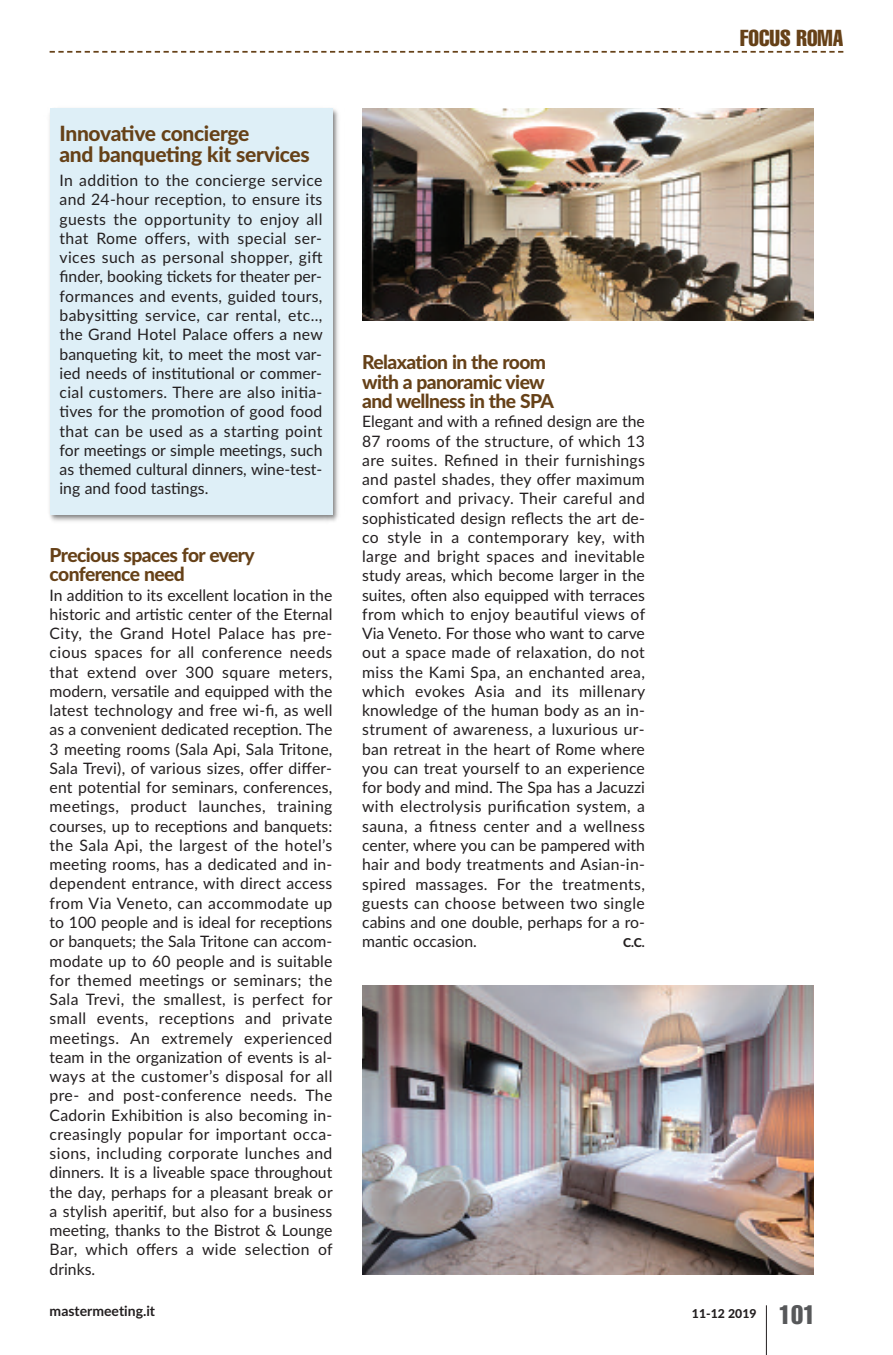
<style>
.page{position:relative;width:893px;height:1355px;background:#fff}
.page>*{position:absolute;margin:0;border:0;box-sizing:border-box;transform-origin:0 0}
.t1{font:extra-condensed 22.75px "Helvetica";color:#664118}
.t2{font:800 21px/21px "Lato";letter-spacing:-.015em;color:#664118}
.t3{font:800 19.25px/19.2px "Lato";letter-spacing:-.03em;color:#664118}
.t4{font:15.75px/19.2px "Lato";color:#231f20;text-align:justify}
.t5{font:700 14px "Lato";color:#231f20}
.t6{font:800 12.25px "Lato";color:#231f20}
.s1{font-family:"Helvetica";font-weight:400;font-stretch:extra-condensed;font-size:26.25px;color:#57585a}
</style>
<div class="page">
<hr style="left:766px;top:1305px;width:1px;height:49px;background:#231f20">
<svg style="left:50px;top:51px;width:793px;height:2px"></svg>
<img style="left:362px;top:985px;width:452px;height:289px">
<img style="left:362px;top:108px;width:452px;height:213px">
<img style="left:49px;top:108px;width:290px;height:414px">
<div style="left:50px;top:108px;width:282px;height:406px;background:#deeff7"></div>
<h2 class="t2" style="left:60px;top:123px;width:252px">Innovative concierge<br>and banqueting kit services</h2>
<p class="t4" style="left:60px;top:171px;width:265px">In addition to the concierge service and 24-hour reception, to ensure its guests the opportunity to enjoy all that Rome offers, with special ser&shy;vices such as personal shopper, gift finder, booking tickets for theater per&shy;formances and events, guided tours, babysitting service, car rental, etc.., the Grand Hotel Palace offers a new banqueting kit, to meet the most var&shy;ied needs of institutional or commer&shy;cial customers. There are also initia&shy;tives for the promotion of good food that can be used as a starting point for meetings or simple meetings, such as themed cultural dinners, wine-test&shy;ing and food tastings.</p>
<p class="t3" style="left:50px;top:545px;width:207px">Precious spaces for every conference need</p>
<p class="t4" style="left:50px;top:585px;width:285px">In addition to its excellent location in the historic and artistic center of the Eternal City, the Grand Hotel Palace has pre&shy;cious spaces for all conference needs that extend over 300 square meters, modern, versatile and equipped with the latest technology and free wi-fi, as well as a convenient dedicated reception. The 3 meeting rooms (Sala Api, Sala Tritone, Sala Trevi), of various sizes, offer differ&shy;ent potential for seminars, conferences, meetings, product launches, training courses, up to receptions and banquets: the Sala Api, the largest of the hotel’s meeting rooms, has a dedicated and in&shy;dependent entrance, with direct access from Via Veneto, can accommodate up to 100 people and is ideal for receptions or banquets; the Sala Tritone can accom&shy;modate up to 60 people and is suitable for themed meetings or seminars; the Sala Trevi, the smallest, is perfect for small events, receptions and private meetings. An extremely experienced team in the organization of events is al&shy;ways at the customer’s disposal for all pre- and post-conference needs. The Cadorin Exhibition is also becoming in&shy;creasingly popular for important occa&shy;sions, including corporate lunches and dinners. It is a liveable space throughout the day, perhaps for a pleasant break or a stylish aperitif, but also for a business meeting, thanks to the Bistrot &amp; Lounge Bar, which offers a wide selection of drinks.</p>
<p class="t3" style="left:362px;top:353px;width:193px">Relaxation in the room with a panoramic view and wellness in the SPA</p>
<p class="t4" style="left:362px;top:412px;width:285px">Elegant and with a refined design are the 87 rooms of the structure, of which 13 are suites. Refined in their furnishings and pastel shades, they offer maximum comfort and privacy. Their careful and sophisticated design reflects the art de&shy;co style in a contemporary key, with large and bright spaces and inevitable study areas, which become larger in the suites, often also equipped with terraces from which to enjoy beautiful views of Via Veneto. For those who want to carve out a space made of relaxation, do not miss the Kami Spa, an enchanted area, which evokes Asia and its millenary knowledge of the human body as an in&shy;strument of awareness, a luxurious ur&shy;ban retreat in the heart of Rome where you can treat yourself to an experience for body and mind. The Spa has a Jacuzzi with electrolysis purification system, a sauna, a fitness center and a wellness center, where you can be pampered with hair and body treatments and Asian-in&shy;spired massages. For the treatments, guests can choose between two single cabins and one double, perhaps for a ro&shy;mantic occasion.</p>
<p class="t6" style="left:623px;top:935px;width:23px">C.C.</p>
<h1 class="t1" style="left:740px;top:30px;width:105px">FOCUS ROMA</h1>
<p class="t5" style="left:50px;top:1302px;width:107px">mastermeeting.it</p>
<p class="t6" style="left:692px;top:1306px;width:125px">11-12 2019 <span class="s1">101</span></p>
</div>
